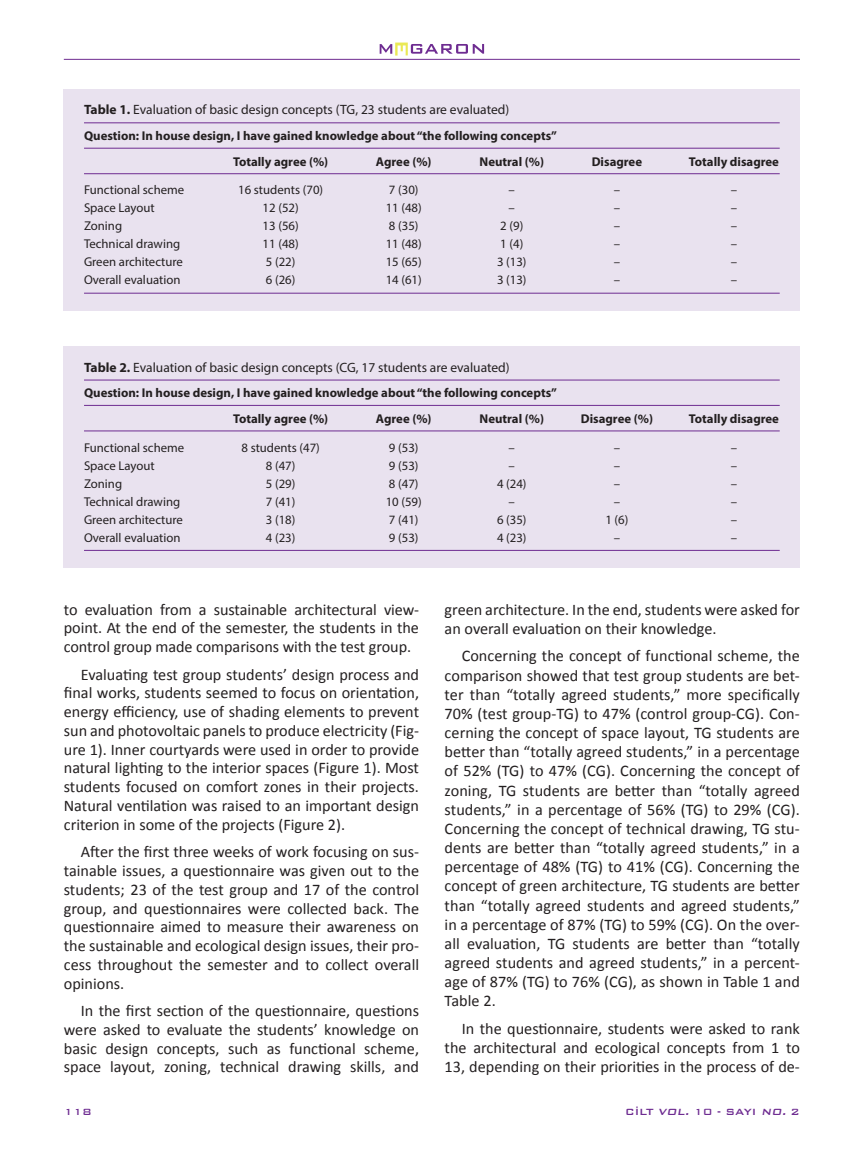
<style>
.page{position:relative;width:851px;height:1149px;background:#fff}
.page>*{position:absolute;margin:0;border:0;box-sizing:border-box;transform-origin:0 0}
.t1{font:16.2px/19.2px "Calibri";color:#231f20;text-align:justify}
.t2{font:13.5px "Myriad Pro";color:#231f20}
.t3{font:12.75px "Myriad Pro";color:#231f20}
.t4{font:700 12.75px/25.7px "Myriad Pro";color:#231f20}
.t5{font:500 12px "Bank Gothic BT";color:#6e2c91}
.s1{font-weight:700}
.s2{font-style:italic}
</style>
<div class="page">
<svg style="left:379px;top:43px;width:105px;height:13px"></svg>
<hr style="left:64px;top:59px;width:735px;height:1px;background:#6e2c91">
<div style="left:64px;top:89px;width:735px;height:222px;background:#e9e2ef"></div>
<hr style="left:84px;top:122px;width:695px;height:1px;background:#6e2c91">
<hr style="left:84px;top:148px;width:695px;height:1px;background:#6e2c91">
<hr style="left:84px;top:173px;width:695px;height:1px;background:#6e2c91">
<hr style="left:84px;top:293px;width:695px;height:1px;background:#6e2c91">
<div style="left:64px;top:346px;width:735px;height:222px;background:#e9e2ef"></div>
<hr style="left:84px;top:379px;width:695px;height:1px;background:#6e2c91">
<hr style="left:84px;top:405px;width:695px;height:1px;background:#6e2c91">
<hr style="left:84px;top:430px;width:695px;height:1px;background:#6e2c91">
<hr style="left:84px;top:550px;width:695px;height:1px;background:#6e2c91">
<p class="t2" style="left:84px;top:101px;width:427px"><span class="s1">Table 1.</span> Evaluation of basic design concepts (TG, 23 students are evaluated)</p>
<p class="t4" style="left:233px;top:122px;width:325px;text-indent:-149px">Question: In house design, I have gained knowledge about “the following concepts”<br>Totally agree (%)</p>
<p class="t4" style="left:376px;top:148px;width:57px">Agree (%)</p>
<p class="t4" style="left:479px;top:148px;width:66px">Neutral (%)</p>
<p class="t4" style="left:591px;top:148px;width:52px">Disagree</p>
<p class="t4" style="left:688px;top:148px;width:92px">Totally disagree</p>
<p class="t3" style="left:84px;top:182px;width:102px">Functional scheme</p>
<p class="t3" style="left:238px;top:182px;width:86px">16 students (70)</p>
<p class="t3" style="left:389px;top:182px;width:31px">7 (30)</p>
<p class="t3" style="left:508px;top:182px;width:8px">–</p>
<p class="t3" style="left:613px;top:182px;width:8px">–</p>
<p class="t3" style="left:730px;top:182px;width:8px">–</p>
<p class="t3" style="left:84px;top:200px;width:72px">Space Layout</p>
<p class="t3" style="left:262px;top:200px;width:38px">12 (52)</p>
<p class="t3" style="left:385px;top:200px;width:38px">11 (48)</p>
<p class="t3" style="left:508px;top:200px;width:8px">–</p>
<p class="t3" style="left:613px;top:200px;width:8px">–</p>
<p class="t3" style="left:730px;top:200px;width:8px">–</p>
<p class="t3" style="left:84px;top:218px;width:40px">Zoning</p>
<p class="t3" style="left:262px;top:218px;width:38px">13 (56)</p>
<p class="t3" style="left:389px;top:218px;width:31px">8 (35)</p>
<p class="t3" style="left:500px;top:218px;width:25px">2 (9)</p>
<p class="t3" style="left:613px;top:218px;width:8px">–</p>
<p class="t3" style="left:730px;top:218px;width:8px">–</p>
<p class="t3" style="left:84px;top:236px;width:98px">Technical drawing</p>
<p class="t3" style="left:262px;top:236px;width:38px">11 (48)</p>
<p class="t3" style="left:385px;top:236px;width:38px">11 (48)</p>
<p class="t3" style="left:500px;top:236px;width:25px">1 (4)</p>
<p class="t3" style="left:613px;top:236px;width:8px">–</p>
<p class="t3" style="left:730px;top:236px;width:8px">–</p>
<p class="t3" style="left:84px;top:254px;width:100px">Green architecture</p>
<p class="t3" style="left:266px;top:254px;width:31px">5 (22)</p>
<p class="t3" style="left:385px;top:254px;width:38px">15 (65)</p>
<p class="t3" style="left:497px;top:254px;width:31px">3 (13)</p>
<p class="t3" style="left:613px;top:254px;width:8px">–</p>
<p class="t3" style="left:730px;top:254px;width:8px">–</p>
<p class="t3" style="left:84px;top:272px;width:98px">Overall evaluation</p>
<p class="t3" style="left:266px;top:272px;width:31px">6 (26)</p>
<p class="t3" style="left:385px;top:272px;width:38px">14 (61)</p>
<p class="t3" style="left:497px;top:272px;width:31px">3 (13)</p>
<p class="t3" style="left:613px;top:272px;width:8px">–</p>
<p class="t3" style="left:730px;top:272px;width:8px">–</p>
<p class="t2" style="left:84px;top:358px;width:427px"><span class="s1">Table 2.</span> Evaluation of basic design concepts (CG, 17 students are evaluated)</p>
<p class="t4" style="left:233px;top:379px;width:325px;text-indent:-149px">Question: In house design, I have gained knowledge about “the following concepts”<br>Totally agree (%)</p>
<p class="t4" style="left:376px;top:405px;width:57px">Agree (%)</p>
<p class="t4" style="left:479px;top:405px;width:66px">Neutral (%)</p>
<p class="t4" style="left:580px;top:405px;width:74px">Disagree (%)</p>
<p class="t4" style="left:688px;top:405px;width:92px">Totally disagree</p>
<p class="t3" style="left:84px;top:439px;width:102px">Functional scheme</p>
<p class="t3" style="left:241px;top:439px;width:80px">8 students (47)</p>
<p class="t3" style="left:389px;top:439px;width:31px">9 (53)</p>
<p class="t3" style="left:508px;top:439px;width:8px">–</p>
<p class="t3" style="left:613px;top:439px;width:8px">–</p>
<p class="t3" style="left:730px;top:439px;width:8px">–</p>
<p class="t3" style="left:84px;top:457px;width:72px">Space Layout</p>
<p class="t3" style="left:266px;top:457px;width:31px">8 (47)</p>
<p class="t3" style="left:389px;top:457px;width:31px">9 (53)</p>
<p class="t3" style="left:508px;top:457px;width:8px">–</p>
<p class="t3" style="left:613px;top:457px;width:8px">–</p>
<p class="t3" style="left:730px;top:457px;width:8px">–</p>
<p class="t3" style="left:84px;top:475px;width:40px">Zoning</p>
<p class="t3" style="left:266px;top:475px;width:31px">5 (29)</p>
<p class="t3" style="left:389px;top:475px;width:31px">8 (47)</p>
<p class="t3" style="left:497px;top:475px;width:31px">4 (24)</p>
<p class="t3" style="left:613px;top:475px;width:8px">–</p>
<p class="t3" style="left:730px;top:475px;width:8px">–</p>
<p class="t3" style="left:84px;top:493px;width:98px">Technical drawing</p>
<p class="t3" style="left:266px;top:493px;width:31px">7 (41)</p>
<p class="t3" style="left:385px;top:493px;width:38px">10 (59)</p>
<p class="t3" style="left:508px;top:493px;width:8px">–</p>
<p class="t3" style="left:613px;top:493px;width:8px">–</p>
<p class="t3" style="left:730px;top:493px;width:8px">–</p>
<p class="t3" style="left:84px;top:511px;width:100px">Green architecture</p>
<p class="t3" style="left:266px;top:511px;width:31px">3 (18)</p>
<p class="t3" style="left:389px;top:511px;width:31px">7 (41)</p>
<p class="t3" style="left:497px;top:511px;width:31px">6 (35)</p>
<p class="t3" style="left:605px;top:511px;width:25px">1 (6)</p>
<p class="t3" style="left:730px;top:511px;width:8px">–</p>
<p class="t3" style="left:84px;top:529px;width:98px">Overall evaluation</p>
<p class="t3" style="left:266px;top:529px;width:31px">4 (23)</p>
<p class="t3" style="left:389px;top:529px;width:31px">9 (53)</p>
<p class="t3" style="left:497px;top:529px;width:31px">4 (23)</p>
<p class="t3" style="left:613px;top:529px;width:8px">–</p>
<p class="t3" style="left:730px;top:529px;width:8px">–</p>
<p class="t1" style="left:64px;top:599px;width:357px;line-height:18.8px">to evaluation from a sustainable architectural view&shy;point. At the end of the semester, the students in the control group made comparisons with the test group.</p>
<p class="t1" style="left:64px;top:663px;width:357px;line-height:18.8px;text-indent:17px">Evaluating test group students’ design process and final works, students seemed to focus on orientation, energy efficiency, use of shading elements to prevent sun and photovoltaic panels to produce electricity (Fig&shy;ure 1). Inner courtyards were used in order to provide natural lighting to the interior spaces (Figure 1). Most students focused on comfort zones in their projects.<br>Natural ventilation was raised to an important design criterion in some of the projects (Figure 2).</p>
<p class="t1" style="left:64px;top:841px;width:357px;line-height:18.8px;text-indent:17px">After the first three weeks of work focusing on sus&shy;tainable issues, a questionnaire was given out to the students; 23 of the test group and 17 of the control group, and questionnaires were collected back. The questionnaire aimed to measure their awareness on the sustainable and ecological design issues, their pro&shy;cess throughout the semester and to collect overall opinions.</p>
<p class="t1" style="left:64px;top:1000px;width:357px;line-height:18.8px;text-indent:17px">In the first section of the questionnaire, questions were asked to evaluate the students’ knowledge on basic design concepts, such as functional scheme, space layout, zoning, technical drawing skills, and</p>
<p class="t1" style="left:444px;top:598px;width:357px">green architecture. In the end, students were asked for an overall evaluation on their knowledge.</p>
<p class="t1" style="left:444px;top:645px;width:357px;text-indent:17px">Concerning the concept of functional scheme, the comparison showed that test group students are bet&shy;ter than “totally agreed students,” more specifically 70% (test group-TG) to 47% (control group-CG). Con&shy;cerning the concept of space layout, TG students are better than “totally agreed students,” in a percentage of 52% (TG) to 47% (CG). Concerning the concept of zoning, TG students are better than “totally agreed students,” in a percentage of 56% (TG) to 29% (CG).<br>Concerning the concept of technical drawing, TG stu&shy;dents are better than “totally agreed students,” in a percentage of 48% (TG) to 41% (CG). Concerning the concept of green architecture, TG students are better than “totally agreed students and agreed students,” in a percentage of 87% (TG) to 59% (CG). On the over&shy;all evaluation, TG students are better than “totally agreed students and agreed students,” in a percent&shy;age of 87% (TG) to 76% (CG), as shown in Table 1 and Table 2.</p>
<p class="t1" style="left:444px;top:1017px;width:357px;text-indent:17px">In the questionnaire, students were asked to rank the architectural and ecological concepts from 1 to 13, depending on their priorities in the process of de-</p>
<p class="t5" style="left:64px;top:1104px;width:29px">118</p>
<p class="t5" style="left:625px;top:1104px;width:176px">CİLT <span class="s2">VOL.</span> 10 - SAYI <span class="s2">NO.</span> 2</p>
</div>
